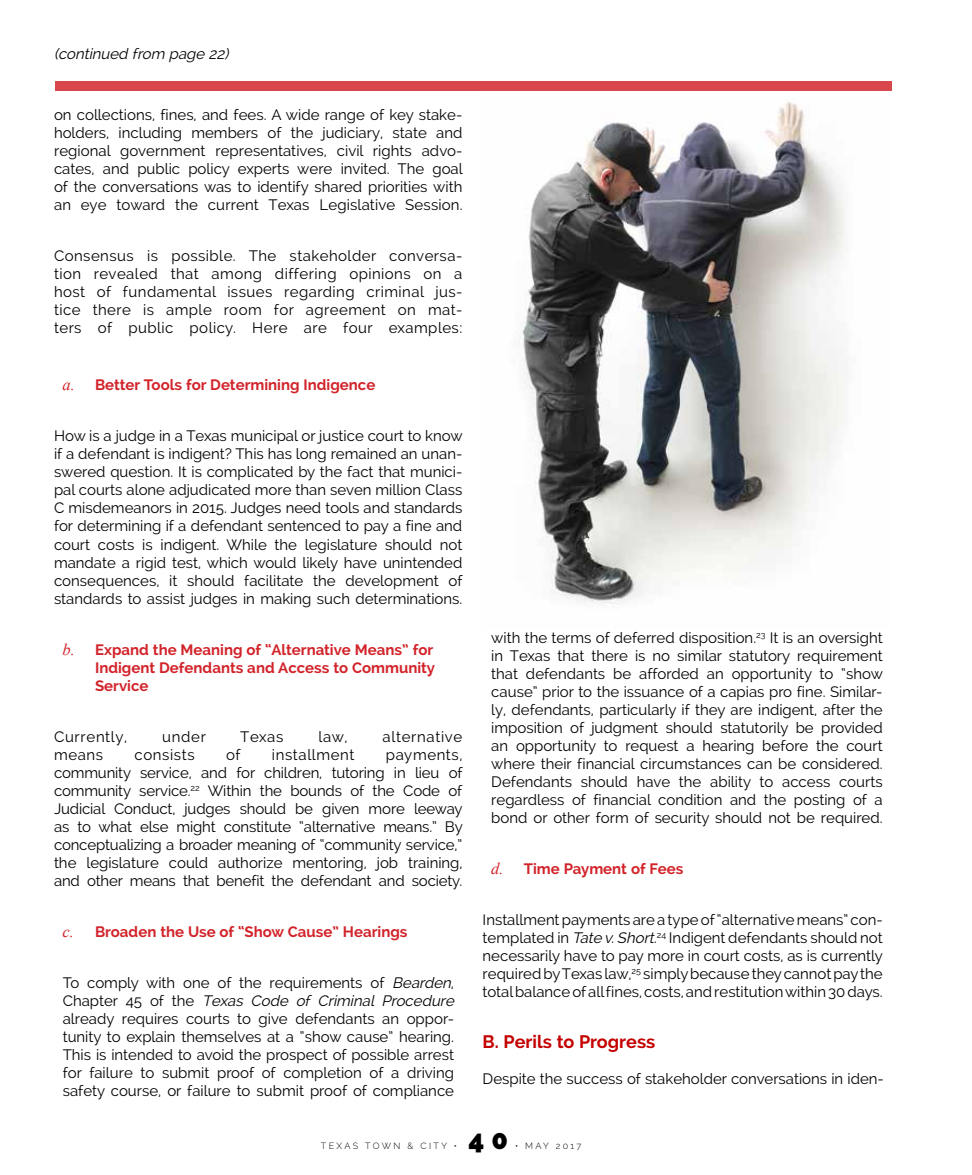
<style>
.page{position:relative;width:972px;height:1175px;background:#fff}
.page>*{position:absolute;margin:0;border:0;box-sizing:border-box;transform-origin:0 0}
.t1{font:800 27px "Raleway";color:#000}
.t2{font:700 18px "Raleway";color:#c40000}
.t3{font:15px/18px "Raleway";color:#000;text-align:justify}
.t4{font:700 15px/18px "Raleway";color:#d2232a;text-align:justify}
.t5{font:15px "Raleway";letter-spacing:.045em;color:#000}
.t6{font:italic 15px "Raleway";color:#000}
.t7{font:15px "Raleway";letter-spacing:.04em;color:#000}
.t8{font:300 9px "Raleway";letter-spacing:.26em;color:#000}
.s1{font-family:"Times New Roman";font-weight:400;font-style:italic;font-size:16.5px}
.s2{font-style:italic}
</style>
<div class="page">
<img style="left:483px;top:90px;width:408px;height:515px">
<div style="left:55px;top:81px;width:837px;height:9px;background:#d9464c"></div>
<p class="t6" style="left:54px;top:45px;width:180px">(continued from page 22)</p>
<p class="t3" style="left:54px;top:105px;width:410px">on collections, fines, and fees. A wide range of key stake&shy;holders, including members of the judiciary, state and regional government representatives, civil rights advo&shy;cates, and public policy experts were invited. The goal of the conversations was to identify shared priorities with an eye toward the current Texas Legislative Session.</p>
<p class="t3" style="left:54px;top:246px;width:410px">Consensus is possible. The stakeholder conversa&shy;tion revealed that among differing opinions on a host of fundamental issues regarding criminal jus&shy;tice there is ample room for agreement on mat&shy;ters of public policy. Here are four examples:</p>
<p class="t4" style="left:63px;top:376px;width:314px"><span class="s1">a.</span> Better Tools for Determining Indigence</p>
<p class="t3" style="left:54px;top:427px;width:410px">How is a judge in a Texas municipal or justice court to know if a defendant is indigent? This has long remained an unan&shy;swered question. It is complicated by the fact that munici&shy;pal courts alone adjudicated more than seven million Class C misdemeanors in 2015. Judges need tools and standards for determining if a defendant sentenced to pay a fine and court costs is indigent. While the legislature should not mandate a rigid test, which would likely have unintended consequences, it should facilitate the development of standards to assist judges in making such determinations.</p>
<p class="t4" style="left:95px;top:640px;width:341px;text-indent:-32px"><span class="s1">b.</span> Expand the Meaning of “Alternative Means” for Indigent Defendants and Access to Community Service</p>
<p class="t5" style="left:54px;top:727px;width:75px">Currently,</p>
<p class="t3" style="left:162px;top:727px;width:45px">under</p>
<p class="t3" style="left:240px;top:727px;width:45px">Texas</p>
<p class="t3" style="left:318px;top:727px;width:31px">law,</p>
<p class="t5" style="left:383px;top:727px;width:81px">alternative</p>
<p class="t3" style="left:54px;top:745px;width:51px">means</p>
<p class="t7" style="left:135px;top:745px;width:62px">consists</p>
<p class="t3" style="left:226px;top:745px;width:16px">of</p>
<p class="t7" style="left:272px;top:745px;width:84px">installment</p>
<p class="t3" style="left:54px;top:745px;width:410px;text-indent:332px">payments, community service, and for children, tutoring in lieu of community service.<sup>22</sup> Within the bounds of the Code of Judicial Conduct, judges should be given more leeway as to what else might constitute “alternative means.” By conceptualizing a broader meaning of “community service,” the legislature could authorize mentoring, job training, and other means that benefit the defendant and society.</p>
<p class="t4" style="left:63px;top:922px;width:346px"><span class="s1">c.</span> Broaden the Use of “Show Cause” Hearings</p>
<p class="t3" style="left:63px;top:973px;width:397px;text-align:left">To comply with one of the requirements of <span class="s2">Bearden</span>, C h a p t e r 4 5 o f t h e <span class="s2">Texas Code of Criminal Procedure </span>already requires courts to give defendants an oppor&shy;tunity to explain themselves at a “show cause” hearing.<br>This is intended to avoid the prospect of possible arrest for failure to submit proof of completion of a driving safety course, or failure to submit proof of compliance</p>
<p class="t3" style="left:491px;top:628px;width:393px">with the terms of deferred disposition.<sup>23</sup> It is an oversight in Texas that there is no similar statutory requirement that defendants be afforded an opportunity to “show cause” prior to the issuance of a capias pro fine. Similar&shy;ly, defendants, particularly if they are indigent, after the imposition of judgment should statutorily be provided an opportunity to request a hearing before the court where their financial circumstances can be considered.<br>Defendants should have the ability to access courts regardless of financial condition and the posting of a bond or other form of security should not be required.</p>
<p class="t4" style="left:491px;top:859px;width:194px"><span class="s1">d.</span> Time Payment of Fees</p>
<p class="t3" style="left:483px;top:910px;width:402px">Installment payments are a type of “alternative means” con&shy;templated in <span class="s2">Tate v.Short.</span><sup>24</sup> Indigent defendants should not necessarily have to pay more in court costs, as is currently required by Texas law,<sup>25</sup> simply because they cannot pay the total balance of all fines, costs, and restitution within 30 days.</p>
<p class="t2" style="left:483px;top:1031px;width:174px">B. Perils to Progress</p>
<p class="t3" style="left:483px;top:1069px;width:403px">Despite the success of stakeholder conversations in iden-</p>
<p class="t8" style="left:321px;top:1140px;width:138px">TEXAS TOWN &amp; CITY •</p>
<h1 class="t1" style="left:469px;top:1123px;width:41px">4 0</h1>
<p class="t8" style="left:515px;top:1140px;width:68px">• MAY 2017</p>
</div>
